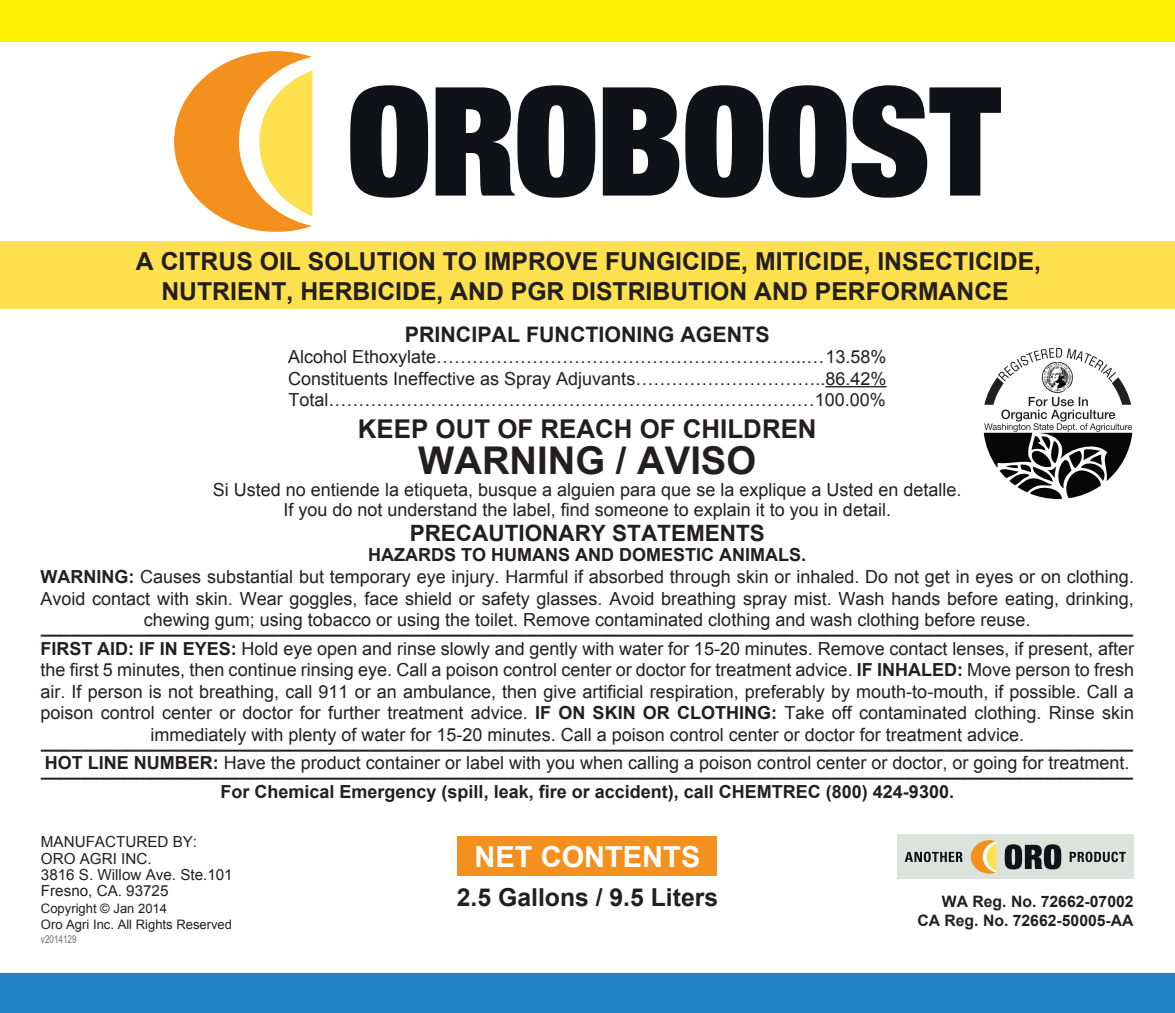
<style>
.page{position:relative;width:1175px;height:1013px;background:#fff}
.page>*{position:absolute;margin:0;border:0;box-sizing:border-box;transform-origin:0 0}
.t1{font:700 38.25px "Arial";color:#231f20}
.t2{font:700 29.03px "Arial";color:#fff}
.t3{font:700 25.88px "Arial";color:#231f20}
.t4{font:700 24.75px/29.7px "Arial";color:#231f20;text-align:center}
.t5{font:700 22.5px "Arial";color:#231f20}
.t6{font:700 21.38px "Arial";color:#231f20}
.t7{font:18px/21.6px "Arial";color:#231f20;text-align:center}
.t8{font:700 18px/21.6px "Arial";color:#231f20}
.t9{font:700 15.75px/18.9px "Arial";color:#231f20;text-align:right}
.t10{font:15.3px/16.2px "Arial";color:#231f20}
.t11{font:13.05px/15.1px "Arial";color:#231f20}
.t12{font:10.8px "Arial Th";color:#6c6d70}
.s1{font-weight:700}
.s2{font-weight:400}
</style>
<div class="page">
<div style="left:0;top:0;width:1174px;height:41px;background:#fff101"></div>
<div style="left:0;top:973px;width:1174px;height:39px;background:#2183c5"></div>
<div style="left:457px;top:836px;width:259px;height:39px;background:#f4901d"></div>
<div style="left:0;top:241px;width:1174px;height:67px;background:#ffe04e"></div>
<hr style="left:825px;top:386px;width:61px;height:1px;background:#231f20">
<div style="left:897px;top:834px;width:237px;height:45px;background:#dbe3dc"></div>
<svg style="left:1004px;top:844px;width:57px;height:25px"></svg>
<svg style="left:970px;top:840px;width:26px;height:33px"></svg>
<svg style="left:904px;top:851px;width:58px;height:11px"></svg>
<svg style="left:1069px;top:851px;width:56px;height:11px"></svg>
<svg style="left:174px;top:51px;width:139px;height:181px"></svg>
<svg style="left:350px;top:85px;width:78px;height:113px"></svg>
<svg style="left:435px;top:85px;width:160px;height:113px"></svg>
<svg style="left:603px;top:87px;width:76px;height:108px;background:#323439"></svg>
<svg style="left:685px;top:85px;width:316px;height:113px"></svg>
<svg style="left:983px;top:348px;width:149px;height:151px"></svg>
<h3 class="t4" style="left:136px;top:247px;width:906px">A CITRUS OIL SOLUTION TO IMPROVE FUNGICIDE, MITICIDE, INSECTICIDE,<br>NUTRIENT, HERBICIDE, AND PGR DISTRIBUTION AND PERFORMANCE</h3>
<p class="t6" style="left:405px;top:319px;width:366px">PRINCIPAL FUNCTIONING AGENTS</p>
<p class="t7" style="left:288px;top:346px;width:600px;text-align:justify">Alcohol Ethoxylate……………………………………………………..…13.58% Constituents Ineffective as Spray Adjuvants…………………………..86.42% Total………………………………………………………………………100.00%</p>
<h3 class="t3" style="left:358px;top:410px;width:460px">KEEP OUT OF REACH OF CHILDREN</h3>
<h1 class="t1" style="left:418px;top:434px;width:339px">WARNING / AVISO</h1>
<p class="t7" style="left:213px;top:479px;width:750px;line-height:20.2px">Si Usted no entiende la etiqueta, busque a alguien para que se la explique a Usted en detalle.<br>If you do not understand the label, find someone to explain it to you in detail.</p>
<p class="t5" style="left:410px;top:517px;width:357px">PRECAUTIONARY STATEMENTS</p>
<p class="t7" style="left:40px;top:544px;width:1095px"><span class="s1">HAZARDS TO HUMANS AND DOMESTIC ANIMALS.<br>WARNING:</span> Causes substantial but temporary eye injury. Harmful if absorbed through skin or inhaled. Do not get in eyes or on clothing.<br>Avoid contact with skin. Wear goggles, face shield or safety glasses. Avoid breathing spray mist. Wash hands before eating, drinking, chewing gum; using tobacco or using the toilet. Remove contaminated clothing and wash clothing before reuse.</p>
<p class="t7" style="left:40px;top:615px;width:1095px"><span class="s1">______________________________________________________________________________________________________________ FIRST AID: IF IN EYES:</span> Hold eye open and rinse slowly and gently with water for 15-20 minutes. Remove contact lenses, if present, after the first 5 minutes, then continue rinsing eye. Call a poison control center or doctor for treatment advice. <span class="s1">IF INHALED:</span> Move person to fresh air. If person is not breathing, call 911 or an ambulance, then give artificial respiration, preferably by mouth-to-mouth, if possible. Call a poison control center or doctor for further treatment advice. <span class="s1">IF ON SKIN OR CLOTHING:</span> Take off contaminated clothing. Rinse skin immediately with plenty of water for 15-20 minutes. Call a poison control center or doctor for treatment advice.</p>
<p class="t8" style="left:41px;top:730px;width:1093px">______________________________________________________________________________________________________________<br>HOT LINE NUMBER: <span class="s2">Have the product container or label with you when calling a poison control center or doctor, or going for treatment.</span></p>
<p class="t8" style="left:41px;top:759px;width:1093px;text-align:center">______________________________________________________________________________________________________________<br>For Chemical Emergency (spill, leak, fire or accident), call CHEMTREC (800) 424-9300.</p>
<p class="t10" style="left:41px;top:833px;width:193px">MANUFACTURED BY:<br>ORO AGRI INC.<br>3816 S. Willow Ave. Ste.101<br>Fresno, CA. 93725</p>
<p class="t11" style="left:41px;top:901px;width:193px">Copyright © Jan 2014<br>Oro Agri Inc. All Rights Reserved</p>
<p class="t12" style="left:41px;top:932px;width:37px">v2014129</p>
<h2 class="t2" style="left:474px;top:836px;width:227px">NET CONTENTS</h2>
<h3 class="t4" style="left:457px;top:882px;width:263px">2.5 Gallons / 9.5 Liters</h3>
<p class="t9" style="left:917px;top:892px;width:218px">WA Reg. No. 72662-07002<br>CA Reg. No. 72662-50005-AA</p>
</div>
